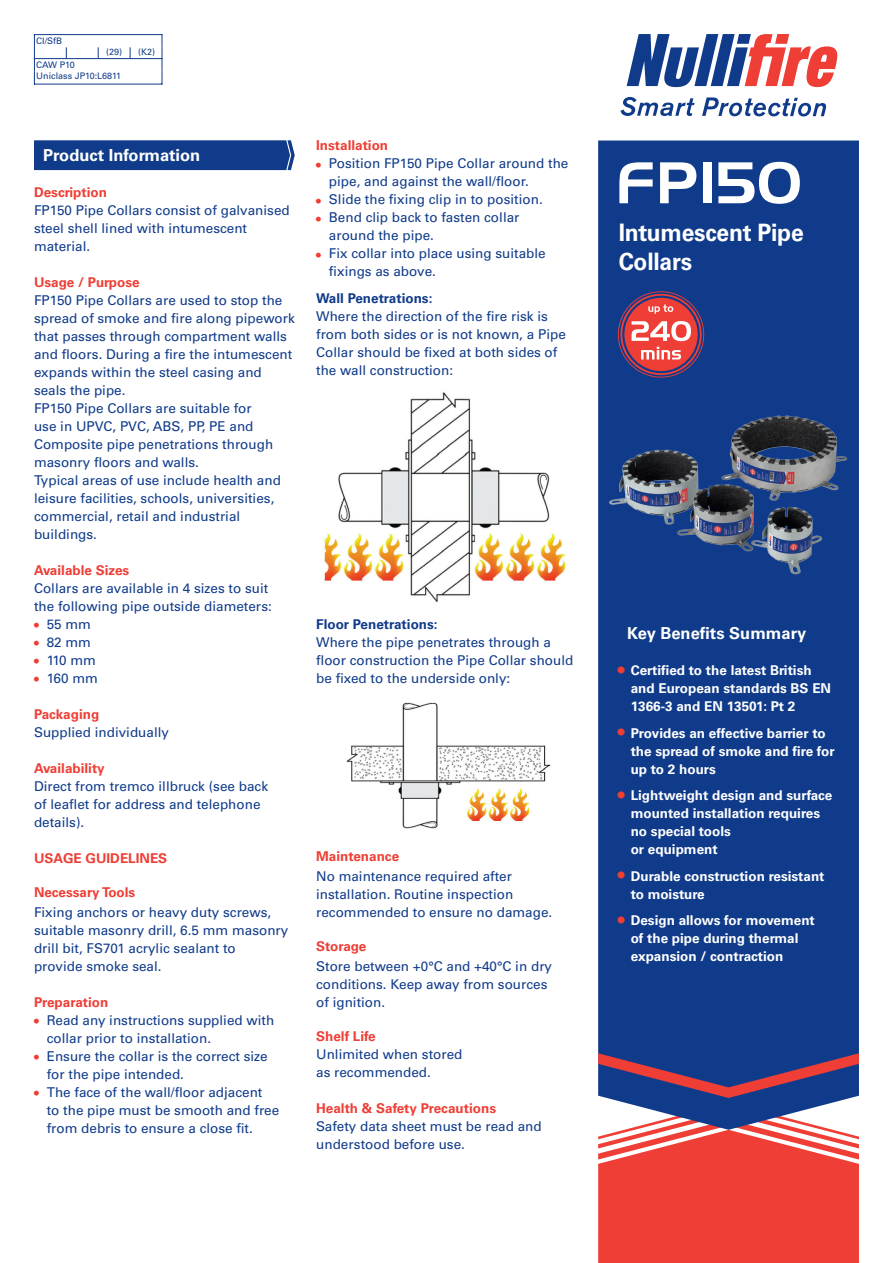
<style>
.page{position:relative;width:893px;height:1263px;background:#fff}
.page>*{position:absolute;margin:0;border:0;box-sizing:border-box;transform-origin:0 0}
.t1{font:57px "Handel Gothic BT";letter-spacing:.03em;color:#fff}
.t2{font:700 24px/28.5px "Univers LTCYR 65";letter-spacing:-.01em;color:#fff;scale:.95 1}
.t3{font:700 16.5px "Univers LTCYR 65";color:#fff}
.t4{font:13.5px/18px "Univers LTCYR 55 Roman";color:#103b8a}
.t5{font:700 13.5px/18px "Univers LTCYR 65";color:#fff}
.t6{font:700 13.5px "Univers LTCYR 65";color:#ee3e35}
.t7{font:700 13.5px "Univers LTCYR 65";color:#103b8a}
.t8{font:9px/11.1px "Univers LTCYR 55 Roman";color:#103b8a}
.s1{font-family:"Univers LTCYR 65";font-weight:700;color:#ee3e35}
.s2{font-size:19.5px;color:#ee3e35}
</style>
<div class="page">
<div style="left:34px;top:140px;width:261px;height:30px;background:#103b8a"></div>
<div style="left:598px;top:140px;width:261px;height:913px;background:#103b8a"></div>
<svg style="left:598px;top:1053px;width:261px;height:210px"></svg>
<hr style="left:34px;top:34px;width:128px;height:1px;background:#103b8a">
<hr style="left:34px;top:58px;width:128px;height:1px;background:#103b8a">
<svg style="left:34px;top:35px;width:1px;height:49px"></svg>
<svg style="left:162px;top:34px;width:1px;height:50px"></svg>
<hr style="left:34px;top:84px;width:128px;height:1px;background:#103b8a">
<svg style="left:627px;top:34px;width:211px;height:53px"></svg>
<svg style="left:620px;top:97px;width:75px;height:19px"></svg>
<svg style="left:702px;top:97px;width:124px;height:19px"></svg>
<svg style="left:618px;top:291px;width:86px;height:87px"></svg>
<img style="left:324px;top:392px;width:242px;height:210px">
<img style="left:346px;top:702px;width:205px;height:127px">
<img style="left:604px;top:389px;width:250px;height:211px">
<p class="t8" style="left:36px;top:35px;width:28px">CI/SfB</p>
<p class="t8" style="left:106px;top:46px;width:50px">(29) (K2)</p>
<p class="t8" style="left:36px;top:58px;width:86px">CAW P10<br>Uniclass JP10:L6811</p>
<p class="t3" style="left:43px;top:143px;width:159px">Product Information</p>
<p class="t6" style="left:34px;top:182px;width:74px">Description</p>
<p class="t4" style="left:34px;top:200px;width:257px">FP150 Pipe Collars consist of galvanised steel shell lined with intumescent material.</p>
<p class="t6" style="left:34px;top:272px;width:107px">Usage / Purpose</p>
<p class="t4" style="left:34px;top:290px;width:262px">FP150 Pipe Collars are used to stop the spread of smoke and fire along pipework that passes through compartment walls and floors. During a fire the intumescent expands within the steel casing and seals the pipe.<br>FP150 Pipe Collars are suitable for<br>use in UPVC, PVC, ABS, PP, PE and Composite pipe penetrations through masonry floors and walls.<br>Typical areas of use include health and leisure facilities, schools, universities, commercial, retail and industrial buildings.</p>
<p class="t6" style="left:34px;top:560px;width:97px">Available Sizes</p>
<p class="t4" style="left:34px;top:578px;width:239px">Collars are available in 4 sizes to suit the following pipe outside diameters:</p>
<p class="t4" style="left:34px;top:614px;width:59px"><span class="s1">•</span> 55 mm</p>
<p class="t4" style="left:34px;top:632px;width:59px"><span class="s1">•</span> 82 mm</p>
<p class="t4" style="left:34px;top:650px;width:64px"><span class="s1">•</span> 110 mm</p>
<p class="t4" style="left:34px;top:668px;width:65px"><span class="s1">•</span> 160 mm</p>
<p class="t6" style="left:34px;top:704px;width:67px">Packaging</p>
<p class="t4" style="left:34px;top:722px;width:137px">Supplied individually</p>
<p class="t6" style="left:34px;top:758px;width:72px">Availability</p>
<p class="t4" style="left:34px;top:776px;width:236px">Direct from tremco illbruck (see back of leaflet for address and telephone details).</p>
<p class="t6" style="left:34px;top:848px;width:135px">USAGE GUIDELINES</p>
<p class="t6" style="left:34px;top:883px;width:103px">Necessary Tools</p>
<p class="t4" style="left:34px;top:902px;width:256px">Fixing anchors or heavy duty screws, suitable masonry drill, 6.5 mm masonry drill bit, FS701 acrylic sealant to<br>provide smoke seal.</p>
<p class="t6" style="left:34px;top:992px;width:76px">Preparation</p>
<p class="t4" style="left:47px;top:1010px;width:229px;text-indent:-13px"><span class="s1">•</span> Read any instructions supplied with collar prior to installation.</p>
<p class="t4" style="left:47px;top:1046px;width:222px;text-indent:-13px"><span class="s1">•</span> Ensure the collar is the correct size for the pipe intended.</p>
<p class="t4" style="left:47px;top:1082px;width:234px;text-indent:-13px"><span class="s1">•</span> The face of the wall/floor adjacent<br>to the pipe must be smooth and free from debris to ensure a close fit.</p>
<p class="t6" style="left:316px;top:136px;width:74px">Installation</p>
<p class="t4" style="left:329px;top:154px;width:241px;text-indent:-13px"><span class="s1">•</span> Position FP150 Pipe Collar around the pipe, and against the wall/floor.</p>
<p class="t4" style="left:316px;top:190px;width:228px"><span class="s1">•</span> Slide the fixing clip in to position.</p>
<p class="t4" style="left:329px;top:208px;width:192px;text-indent:-13px"><span class="s1">•</span> Bend clip back to fasten collar around the pipe.</p>
<p class="t4" style="left:329px;top:244px;width:218px;text-indent:-13px"><span class="s1">•</span> Fix collar into place using suitable fixings as above.</p>
<p class="t7" style="left:316px;top:289px;width:118px">Wall Penetrations:</p>
<p class="t4" style="left:316px;top:307px;width:251px">Where the direction of the fire risk is from both sides or is not known, a Pipe Collar should be fixed at both sides of the wall construction:</p>
<p class="t7" style="left:316px;top:614px;width:123px">Floor Penetrations:</p>
<p class="t4" style="left:316px;top:632px;width:259px">Where the pipe penetrates through a floor construction the Pipe Collar should be fixed to the underside only:</p>
<p class="t6" style="left:316px;top:847px;width:84px">Maintenance</p>
<p class="t4" style="left:316px;top:866px;width:238px">No maintenance required after installation. Routine inspection recommended to ensure no damage.</p>
<p class="t6" style="left:316px;top:937px;width:52px">Storage</p>
<p class="t4" style="left:316px;top:956px;width:237px">Store between +0°C and +40°C in dry conditions. Keep away from sources of ignition.</p>
<p class="t6" style="left:316px;top:1027px;width:61px">Shelf Life</p>
<p class="t4" style="left:316px;top:1045px;width:148px">Unlimited when stored as recommended.</p>
<p class="t6" style="left:316px;top:1099px;width:181px">Health &amp; Safety Precautions</p>
<p class="t4" style="left:316px;top:1117px;width:227px">Safety data sheet must be read and understood before use.</p>
<h1 class="t1" style="left:615px;top:148px;width:187px">FP150</h1>
<h2 class="t2" style="left:619px;top:217px;width:196px">Intumescent Pipe<br>Collars</h2>
<p class="t3" style="left:627px;top:622px;width:181px">Key Benefits Summary</p>
<p class="t5" style="left:631px;top:661px;width:202px;text-indent:-13px"><span class="s2">•</span> Certified to the latest British and European standards BS EN<br>1366-3 and EN 13501: Pt 2</p>
<p class="t5" style="left:631px;top:723px;width:205px;text-indent:-13px"><span class="s2">•</span> Provides an effective barrier to the spread of smoke and fire for up to 2 hours</p>
<p class="t5" style="left:631px;top:786px;width:203px;text-indent:-13px"><span class="s2">•</span> Lightweight design and surface mounted installation requires no special tools<br>or equipment</p>
<p class="t5" style="left:631px;top:866px;width:195px;text-indent:-13px"><span class="s2">•</span> Durable construction resistant to moisture</p>
<p class="t5" style="left:631px;top:911px;width:186px;text-indent:-13px"><span class="s2">•</span> Design allows for movement of the pipe during thermal expansion / contraction</p>
</div>
